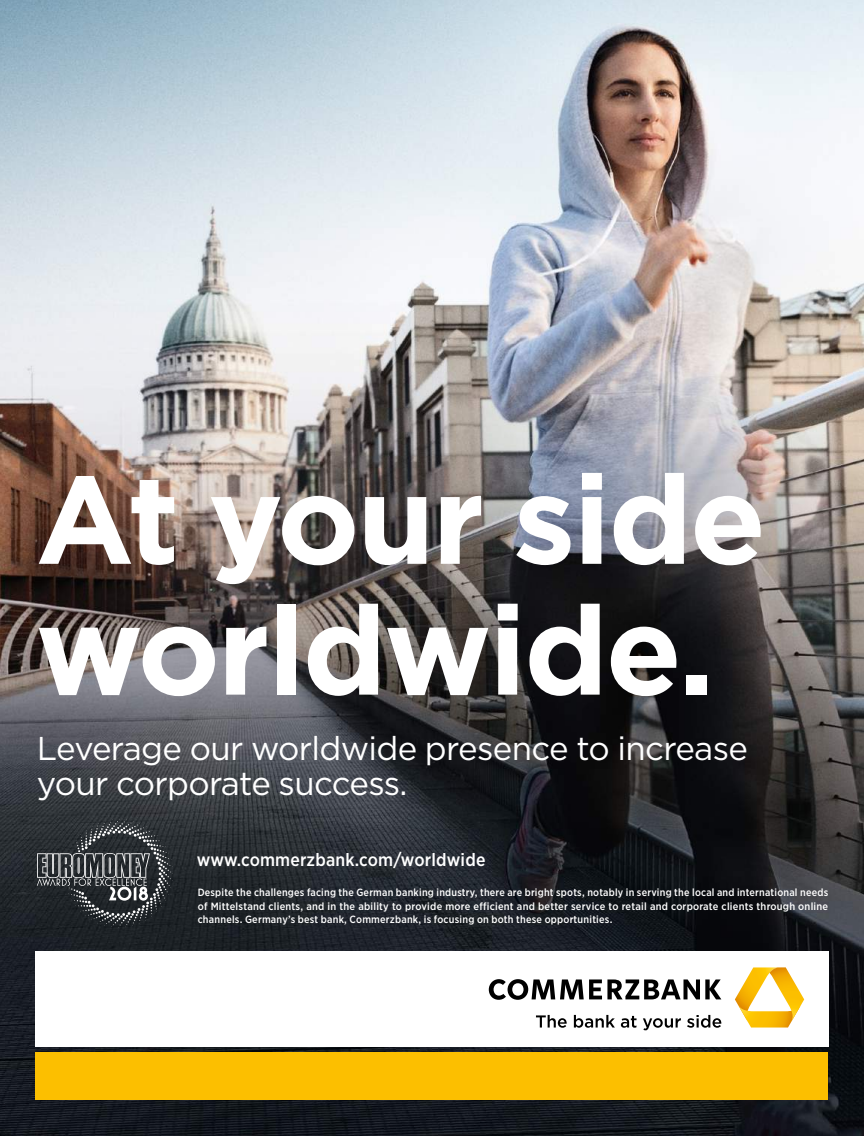
<style>
.page{position:relative;width:864px;height:1136px;background:#fff}
.page>*{position:absolute;margin:0;border:0;box-sizing:border-box;transform-origin:0 0}
.t1{font:700 124.5px/130.6px "Gotham";letter-spacing:-.02em;color:#fff}
.t2{font:33px/34.7px "Gotham";letter-spacing:-.02em;color:#fff}
.t3{font:500 18px "Gotham Narrow";letter-spacing:.01em;color:#fff}
.t4{font:500 10.5px/13.5px "Gotham Narrow";letter-spacing:.02em;color:#fff;text-align:justify}
</style>
<div class="page">
<img style="left:0;top:0;width:863px;height:1135px">
<div style="left:36px;top:1052px;width:791px;height:48px;background:#fcbf00"></div>
<div style="left:36px;top:951px;width:791px;height:95px;background:#fff"></div>
<svg style="left:735px;top:967px;width:68px;height:60px"></svg>
<svg style="left:488px;top:979px;width:233px;height:20px"></svg>
<svg style="left:536px;top:1014px;width:30px;height:13px"></svg>
<svg style="left:573px;top:1014px;width:41px;height:13px"></svg>
<svg style="left:620px;top:1015px;width:16px;height:12px"></svg>
<svg style="left:643px;top:1018px;width:37px;height:12px"></svg>
<svg style="left:687px;top:1014px;width:34px;height:13px"></svg>
<svg style="left:37px;top:819px;width:136px;height:109px;background:#3f4346"></svg>
<h1 class="t1" style="left:36px;top:453px;width:731px">At your side worldwide.</h1>
<h2 class="t2" style="left:37px;top:730px;width:712px">Leverage our worldwide presence to increase your corporate success.</h2>
<h3 class="t3" style="left:197px;top:847px;width:290px">www.commerzbank.com/worldwide</h3>
<p class="t4" style="left:198px;top:885px;width:631px">Despite the challenges facing the German banking industry, there are bright spots, notably in serving the local and international needs of Mittelstand clients, and in the ability to provide more efficient and better service to retail and corporate clients through online channels. Germany’s best bank, Commerzbank, is focusing on both these opportunities.</p>
</div>
